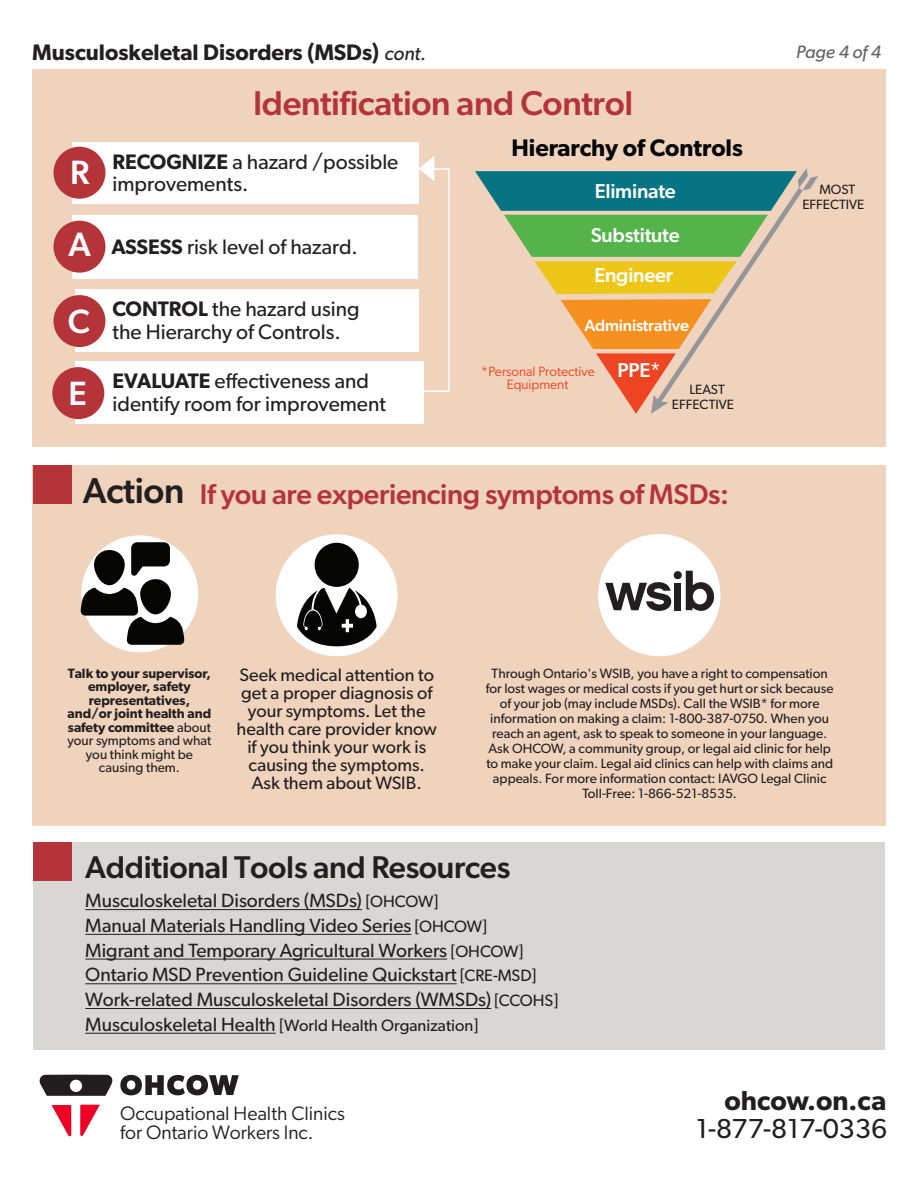
<style>
.page{position:relative;width:918px;height:1188px;background:#fff}
.page>*{position:absolute;margin:0;border:0;box-sizing:border-box;transform-origin:0 0}
.t1{font:500 34.5px "Gibson";letter-spacing:-.01em;color:#b4343a}
.t2{font:500 33.75px/72px "Gibson";color:#fff}
.t3{font:500 31.5px "Gibson";letter-spacing:-.01em;color:#231f20}
.t4{font:500 28.5px "Gibson";letter-spacing:-.01em;color:#b4343a}
.t5{font:27.45px "Gibson";color:#221d1f}
.t6{font:600 27.45px "Gibson";color:#221d1f}
.t7{font:600 24px "Gibson";color:#050504}
.t8{font:600 22.5px "Gibson";color:#231f20}
.t9{font:21px/22.5px "Gibson";color:#231f20}
.t10{font:500 20.25px/44.4px "Gibson";letter-spacing:-.01em;color:#fff}
.t11{font:19.5px/19.5px "Gibson";color:#231f20}
.t12{font:19.2px/24.8px "Gibson";color:#231f20}
.t13{font:18px/18px "Gibson";color:#231f20;text-align:center}
.t14{font:italic 18px "Gibson";color:#606160}
.t15{font:16.5px "Gibson";color:#231f20}
.t16{font:500 16.5px "Gibson";letter-spacing:-.01em;color:#fff}
.t17{font:13.5px/15px "Gibson";color:#231f20;text-align:center}
.t18{font:600 13.5px/13.5px "Gibson";color:#231f20;text-align:center}
.t19{font:13.5px/13.5px "Gibson";color:#ef4422}
.s1{font-weight:400;font-style:italic;font-size:19.5px}
.s2{font-weight:600}
.s3{font-weight:500;font-size:20.25px;color:#fff}
.s4{font-size:36px;color:#231f20}
.s5{font-weight:400}
.s6{font-size:16.5px}
.s7{font-size:19.2px}
</style>
<div class="page">
<div style="left:32px;top:465px;width:853px;height:361px;background:#f0d3bd"></div>
<div style="left:32px;top:69px;width:853px;height:378px;background:#f0d3bd"></div>
<div style="left:81px;top:535px;width:117px;height:117px;background:#fff;border-radius:50%"></div>
<div style="left:33px;top:465px;width:39px;height:39px;background:#b4343a"></div>
<div style="left:276px;top:534px;width:122px;height:122px;background:#fff;border-radius:50%"></div>
<svg style="left:297px;top:543px;width:80px;height:103px"></svg>
<div style="left:94px;top:550px;width:31px;height:35px;background:#050504;border-radius:15px"></div>
<div style="left:140px;top:579px;width:31px;height:35px;background:#050504;border-radius:15px"></div>
<svg style="left:81px;top:588px;width:103px;height:57px"></svg>
<svg style="left:131px;top:542px;width:39px;height:34px"></svg>
<div style="left:73px;top:215px;width:345px;height:64px;background:#fff"></div>
<div style="left:75px;top:290px;width:344px;height:62px;background:#fff"></div>
<div style="left:72px;top:142px;width:347px;height:62px;background:#fff"></div>
<div style="left:75px;top:362px;width:349px;height:62px;background:#fff"></div>
<div style="left:53px;top:147px;width:52px;height:52px;background:#b4343a;border-radius:50%"></div>
<div style="left:53px;top:295px;width:52px;height:52px;background:#b4343a;border-radius:50%"></div>
<div style="left:52px;top:367px;width:52px;height:52px;background:#b4343a;border-radius:50%"></div>
<div style="left:53px;top:221px;width:52px;height:52px;background:#b4343a;border-radius:50%"></div>
<svg style="left:418px;top:156px;width:32px;height:236px"></svg>
<svg style="left:475px;top:168px;width:343px;height:246px"></svg>
<svg style="left:52px;top:1105px;width:19px;height:32px"></svg>
<svg style="left:120px;top:1075px;width:119px;height:20px"></svg>
<svg style="left:80px;top:1105px;width:20px;height:31px"></svg>
<svg style="left:39px;top:1074px;width:74px;height:22px;background:#4d494a"></svg>
<div style="left:598px;top:534px;width:122px;height:122px;background:#fff;border-radius:50%"></div>
<svg style="left:686px;top:571px;width:29px;height:40px"></svg>
<svg style="left:605px;top:582px;width:67px;height:29px"></svg>
<div style="left:674px;top:583px;width:7px;height:27px;background:#231f20"></div>
<div style="left:674px;top:571px;width:8px;height:8px;background:#231f20;border-radius:50%"></div>
<div style="left:33px;top:842px;width:852px;height:208px;background:#d9d7d5"></div>
<div style="left:33px;top:842px;width:39px;height:39px;background:#b4343a"></div>
<hr style="left:85px;top:909px;width:277px;height:1px;background:#231f20">
<hr style="left:85px;top:934px;width:326px;height:1px;background:#231f20">
<hr style="left:85px;top:959px;width:362px;height:1px;background:#231f20">
<hr style="left:85px;top:983px;width:372px;height:1px;background:#231f20">
<hr style="left:85px;top:1008px;width:406px;height:1px;background:#231f20">
<hr style="left:85px;top:1033px;width:191px;height:1px;background:#231f20">
<h3 class="t8" style="left:32px;top:39px;width:396px">Musculoskeletal Disorders (MSDs) <span class="s1">cont.</span></h3>
<h3 class="t14" style="left:796px;top:41px;width:86px">Page 4 of 4</h3>
<h1 class="t1" style="left:253px;top:83px;width:382px">Identification and Control</h1>
<h3 class="t9" style="left:70px;top:150px;width:330px;text-indent:42px"><span class="s2">RECOGNIZE</span> a hazard /possible<br><sup>R</sup> improvements.</h3>
<h2 class="t2" style="left:68px;top:208px;width:24px">A</h2>
<h2 class="t2" style="left:68px;top:284px;width:24px">C<br>E</h2>
<h3 class="t9" style="left:111px;top:236px;width:248px"><span class="s2">ASSESS</span> risk level of hazard.</h3>
<h3 class="t9" style="left:113px;top:298px;width:249px"><span class="s2">CONTROL</span> the hazard using the Hierarchy of Controls.</h3>
<h3 class="t9" style="left:113px;top:370px;width:275px"><span class="s2">EVALUATE</span> effectiveness and identify room for improvement</h3>
<h3 class="t7" style="left:511px;top:133px;width:233px">Hierarchy of Controls</h3>
<h3 class="t10" style="left:591px;top:168px;width:90px">Eliminate<br>Substitute</h3>
<h3 class="t10" style="left:594px;top:253px;width:80px">Engineer</h3>
<p class="t16" style="left:584px;top:315px;width:106px">Administrative</p>
<p class="t19" style="left:507px;top:364px;width:155px;text-indent:-26px">*Personal Protective <span class="s3">PPE*<br></span>Equipment</p>
<p class="t17" style="left:672px;top:381px;width:64px;text-align:left;text-indent:18px">LEAST<br>EFFECTIVE</p>
<h3 class="t4" style="left:83px;top:477px;width:648px"><span class="s4">Action</span> If you are experiencing symptoms of MSDs:</h3>
<p class="t17" style="left:802px;top:181px;width:64px">MOST<br>EFFECTIVE</p>
<p class="t18" style="left:67px;top:666px;width:145px">Talk to your supervisor, employer, safety representatives, and/or joint health and safety committee <span class="s5">about your symptoms and what you think might be causing them.</span></p>
<p class="t17" style="left:486px;top:665px;width:349px">Through Ontario's WSIB, you have a right to compensation for lost wages or medical costs if you get hurt or sick because of your job (may include MSDs). Call the WSIB* for more information on making a claim: 1-800-387-0750. When you reach an agent, ask to speak to someone in your language.<br>Ask OHCOW, a community group, or legal aid clinic for help to make your claim. Legal aid clinics can help with claims and appeals. For more information contact: IAVGO Legal Clinic Toll-Free: 1-866-521-8535.</p>
<h3 class="t13" style="left:237px;top:665px;width:202px">Seek medical attention to get a proper diagnosis of your symptoms. Let the health care provider know if you think your work is causing the symptoms.<br>Ask them about WSIB.</h3>
<h3 class="t3" style="left:85px;top:849px;width:426px">Additional Tools and Resources</h3>
<p class="t12" style="left:85px;top:888px;width:474px">Musculoskeletal Disorders (MSDs) <span class="s6">[OHCOW]<br></span>Manual Materials Handling Video Series <span class="s6">[OHCOW]<br></span>Migrant and Temporary Agricultural Workers <span class="s6">[OHCOW] </span>Ontario MSD Prevention Guideline Quickstart <span class="s6">[CRE-MSD] </span>Work-related Musculoskeletal Disorders (WMSDs) <span class="s6">[CCOHS]</span></p>
<p class="t15" style="left:85px;top:1015px;width:394px"><span class="s7">Musculoskeletal Health</span> [World Health Organization]</p>
<h3 class="t11" style="left:120px;top:1103px;width:226px">Occupational Health Clinics for Ontario Workers Inc.</h3>
<h3 class="t6" style="left:725px;top:1084px;width:163px">ohcow.on.ca</h3>
<h3 class="t5" style="left:696px;top:1112px;width:193px">1-877-817-0336</h3>
</div>
